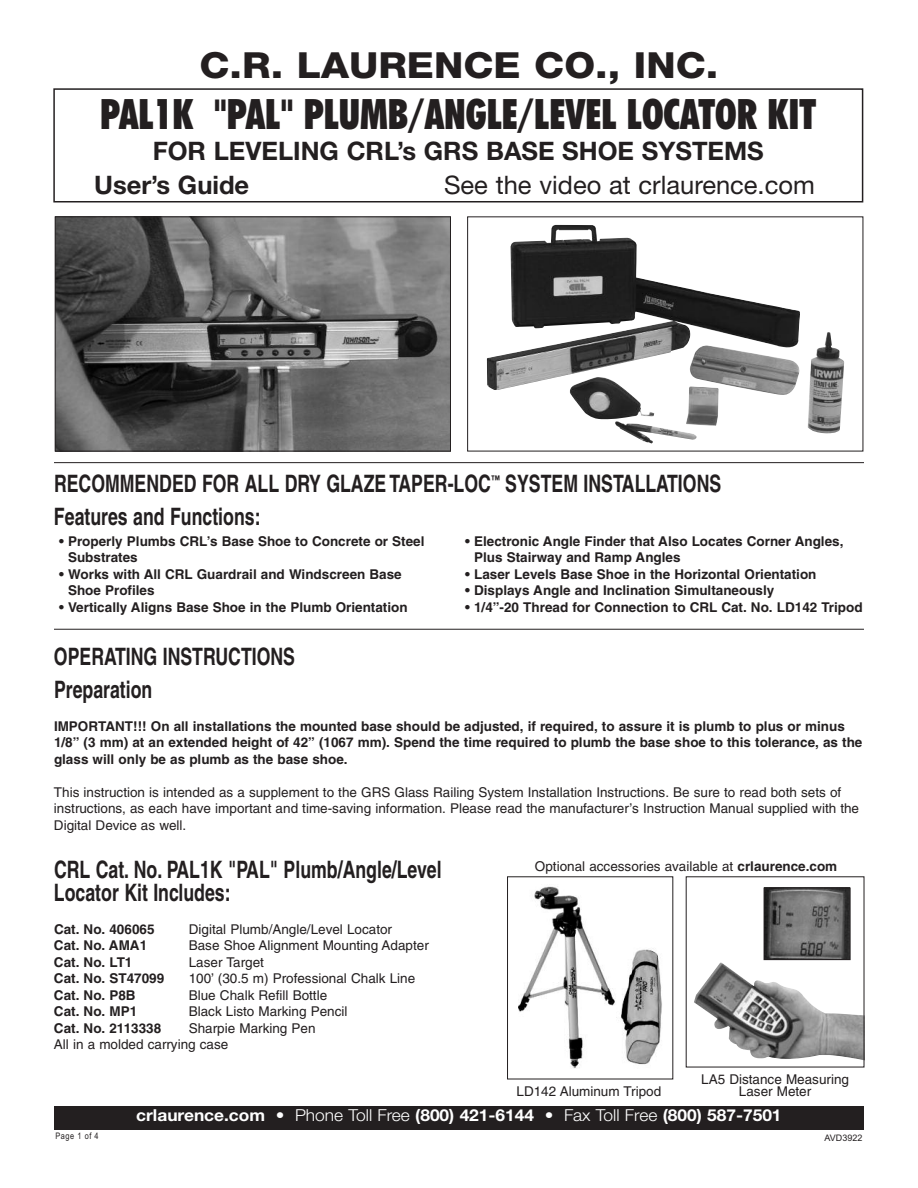
<style>
.page{position:relative;width:918px;height:1188px;background:#fff}
.page>*{position:absolute;margin:0;border:0;box-sizing:border-box;transform-origin:0 0}
.t1{font:900 condensed 42px "Futura BT";color:#231f20;scale:.9 1}
.t2{font:800 36px "Helvetica Neue";color:#231f20;scale:1.1 1}
.t3{font:700 25.5px "Helvetica Neue";color:#231f20}
.t4{font:25.5px "Helvetica Neue";color:#231f20}
.t5{font:700 condensed 24px/33px "Helvetica";color:#231f20;scale:.9 1}
.t6{font:700 16.5px "Helvetica Neue";color:#fff;scale:1.05 1}
.t7{font:700 13.5px/16.5px "Helvetica";color:#231f20}
.t8{font:13.5px/16.5px "Helvetica";color:#231f20}
.t9{font:9px "Arial Narrow";letter-spacing:.055em;color:#231f20}
.t10{font:9px "Arial";color:#231f20}
.s1{font-weight:700}
.s2{font-weight:300}
</style>
<div class="page">
<div style="left:54px;top:1106px;width:810px;height:24px;background:#231f20"></div>
<div style="left:53px;top:88px;width:810px;height:114px;border:2px solid #231f20"></div>
<img style="left:57px;top:218px;width:392px;height:231px">
<div style="left:55px;top:216px;width:396px;height:235px;border:1px solid #231f20"></div>
<img style="left:487px;top:225px;width:357px;height:219px">
<hr style="left:54px;top:462px;width:810px;height:1px;background:#231f20">
<hr style="left:54px;top:629px;width:810px;height:1px;background:#231f20">
<img style="left:694px;top:963px;width:168px;height:97px">
<img style="left:518px;top:886px;width:144px;height:183px">
<img style="left:766px;top:890px;width:82px;height:68px">
<div style="left:764px;top:888px;width:86px;height:72px;border:1px solid #231f20"></div>
<h2 class="t2" style="left:200px;top:53px;width:473px">C.R. LAURENCE CO., INC.</h2>
<h1 class="t1" style="left:100px;top:96px;width:797px">PAL1K "PAL" PLUMB/ANGLE/LEVEL LOCATOR KIT</h1>
<h3 class="t3" style="left:153px;top:142px;width:613px">FOR LEVELING CRL’s GRS BASE SHOE SYSTEMS</h3>
<h3 class="t3" style="left:94px;top:176px;width:157px">User’s Guide</h3>
<h3 class="t4" style="left:444px;top:176px;width:372px">See the video at crlaurence.com</h3>
<h3 class="t5" style="left:54px;top:470px;width:743px">RECOMMENDED FOR ALL DRY GLAZE TAPER-LOC<sup>™</sup> SYSTEM INSTALLATIONS<br>Features and Functions:</h3>
<p class="t7" style="left:68px;top:534px;width:358px;text-indent:-9px">• Properly Plumbs CRL’s Base Shoe to Concrete or Steel<br>Substrates</p>
<p class="t7" style="left:68px;top:567px;width:335px;text-indent:-9px">• Works with All CRL Guardrail and Windscreen Base<br>Shoe Profiles</p>
<p class="t7" style="left:59px;top:600px;width:350px">• Vertically Aligns Base Shoe in the Plumb Orientation</p>
<p class="t7" style="left:474px;top:534px;width:371px;text-indent:-9px">• Electronic Angle Finder that Also Locates Corner Angles,<br>Plus Stairway and Ramp Angles</p>
<p class="t7" style="left:465px;top:567px;width:353px">• Laser Levels Base Shoe in the Horizontal Orientation</p>
<p class="t7" style="left:465px;top:584px;width:311px">• Displays Angle and Inclination Simultaneously</p>
<p class="t7" style="left:465px;top:600px;width:399px">• 1/4”-20 Thread for Connection to CRL Cat. No. LD142 Tripod</p>
<h3 class="t5" style="left:54px;top:642px;width:269px">OPERATING INSTRUCTIONS<br>Preparation</h3>
<p class="t7" style="left:54px;top:719px;width:810px">IMPORTANT!!! On all installations the mounted base should be adjusted, if required, to assure it is plumb to plus or minus<br>1/8” (3 mm) at an extended height of 42” (1067 mm). Spend the time required to plumb the base shoe to this tolerance, as the glass will only be as plumb as the base shoe.</p>
<p class="t8" style="left:54px;top:785px;width:807px">This instruction is intended as a supplement to the GRS Glass Railing System Installation Instructions. Be sure to read both sets of instructions, as each have important and time-saving information. Please read the manufacturer’s Instruction Manual supplied with the<br>Digital Device as well.</p>
<h3 class="t5" style="left:54px;top:861px;width:432px;line-height:22.5px">CRL Cat. No. PAL1K "PAL" Plumb/Angle/Level<br>Locator Kit Includes:</h3>
<p class="t7" style="left:54px;top:922px;width:102px">Cat. No. 406065</p>
<p class="t8" style="left:189px;top:922px;width:205px">Digital Plumb/Angle/Level Locator</p>
<p class="t7" style="left:54px;top:939px;width:95px">Cat. No. AMA1</p>
<p class="t8" style="left:189px;top:939px;width:242px">Base Shoe Alignment Mounting Adapter</p>
<p class="t7" style="left:54px;top:955px;width:80px">Cat. No. LT1</p>
<p class="t8" style="left:189px;top:955px;width:77px">Laser Target</p>
<p class="t7" style="left:54px;top:972px;width:112px">Cat. No. ST47099</p>
<p class="t8" style="left:189px;top:972px;width:228px">100’ (30.5 m) Professional Chalk Line</p>
<p class="t7" style="left:54px;top:988px;width:83px">Cat. No. P8B</p>
<p class="t8" style="left:189px;top:988px;width:140px">Blue Chalk Refill Bottle</p>
<p class="t7" style="left:54px;top:1005px;width:85px">Cat. No. MP1</p>
<p class="t8" style="left:189px;top:1005px;width:160px">Black Listo Marking Pencil</p>
<p class="t7" style="left:54px;top:1021px;width:109px">Cat. No. 2113338</p>
<p class="t8" style="left:535px;top:859px;width:304px">Optional accessories available at <span class="s1">crlaurence.com</span></p>
<p class="t8" style="left:54px;top:1021px;width:263px;text-indent:135px">Sharpie Marking Pen<br>All in a molded carrying case</p>
<p class="t8" style="left:517px;top:1084px;width:146px">LD142 Aluminum Tripod</p>
<p class="t8" style="left:701px;top:1074px;width:149px;line-height:12px;text-align:center">LA5 Distance Measuring<br>Laser Meter</p>
<p class="t9" style="left:55px;top:1130px;width:45px">Page 1 of 4</p>
<p class="t6" style="left:136px;top:1109px;width:616px">crlaurence.com • <span class="s2">Phone Toll Free</span> (800) 421-6144 • <span class="s2">Fax Toll Free</span> (800) 587-7501</p>
<p class="t10" style="left:825px;top:1132px;width:39px">AVD3922</p>
</div>
